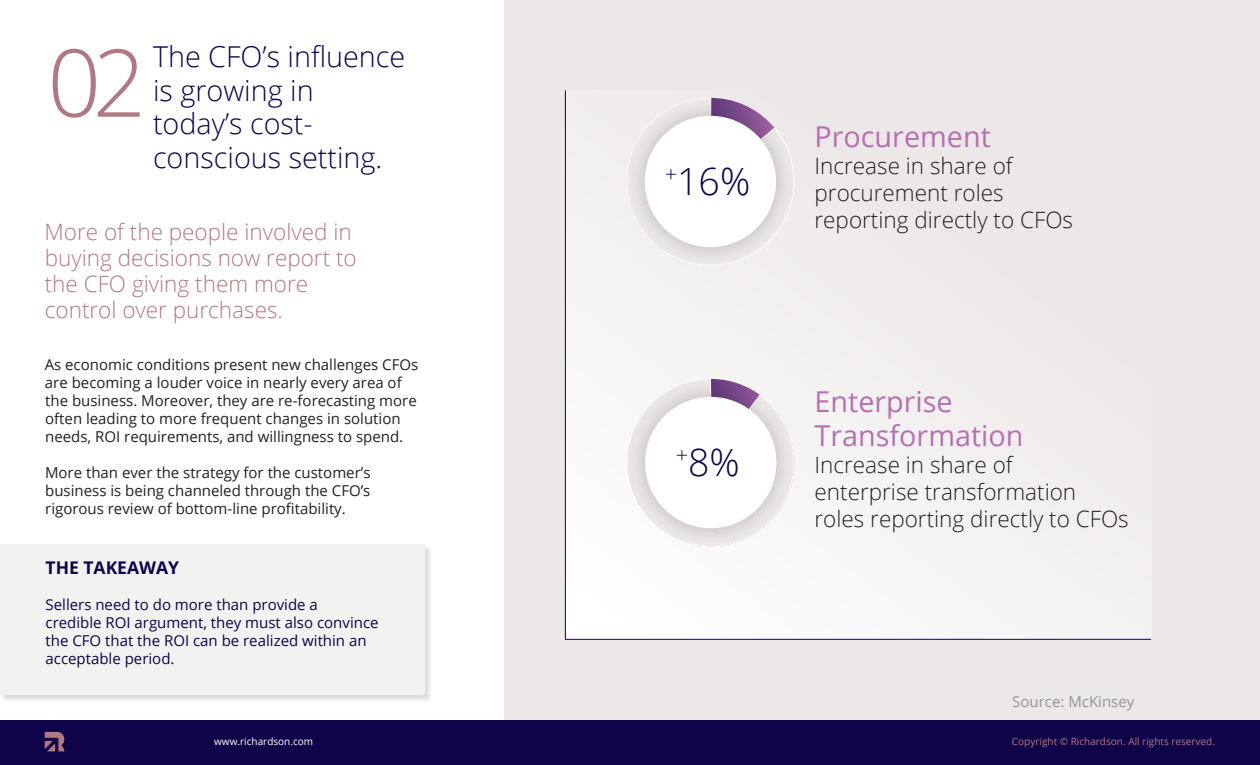
<style>
.page{position:relative;width:1260px;height:765px;background:#fff}
.page>*{position:absolute;margin:0;border:0;box-sizing:border-box;transform-origin:0 0}
.Cover_Headline{font:300 93.75px "Open Sans";color:#b07882}
.t1{font:300 37.5px "Open Sans";color:#0f034a}
.t2{font:300 28.75px/33.8px "Open Sans";color:#0f034a}
.t3{font:28.75px/33.8px "Open Sans";color:#b570b0}
.t4{font:300 22.5px/27px "Open Sans";color:#231f20}
.t5{font:300 22.5px/26.2px "Open Sans";color:#b07882}
.Footer_Legal{font:700 17.5px "Open Sans";color:#0f034a}
.Footer_Legal-2{font:15px/18px "Open Sans";color:#231f20}
.Footer_Legal-3{font:15px/18px "Open Sans";color:#0f034a}
.t6{font:15px "Open Sans";color:#939598}
.Footer_Legal-4{font:10px "Open Sans";color:#b07882}
.Footer_URL{font:10px "Open Sans";color:#fff}
</style>
<div class="page">
<div style="left:504px;top:0;width:756px;height:765px;background:#ede8e8"></div>
<div style="left:565px;top:90px;width:586px;height:550px;background:linear-gradient(to right,#f9f8f8,#eee9e9)"></div>
<div style="left:0;top:545px;width:433px;height:158px;background:#231f20;opacity:.15"></div>
<div style="left:0;top:545px;width:425px;height:150px;background:#f4f1f1"></div>
<hr style="left:565px;top:91px;width:1px;height:548px;background:#0f034a">
<hr style="left:565px;top:639px;width:586px;height:1px;background:#0f034a">
<div style="left:626px;top:97px;width:169px;height:169px;background:#231f20;opacity:.25"></div>
<div style="left:645px;top:116px;width:131px;height:131px;background:#fff;border-radius:50%"></div>
<div style="left:627px;top:378px;width:168px;height:169px;background:#231f20;opacity:.25"></div>
<div style="left:645px;top:397px;width:131px;height:131px;background:#fff;border-radius:50%"></div>
<div style="left:0;top:720px;width:1260px;height:45px;background:#0f034a"></div>
<img style="left:44px;top:731px;width:21px;height:21px">
<p class="Cover_Headline" style="left:48px;top:18px;width:100px">02</p>
<h2 class="t2" style="left:153px;top:39px;width:254px">The CFO’s influence is growing in today’s cost&shy;conscious setting.</h2>
<h2 class="t5" style="left:45px;top:218px;width:314px">More of the people involved in buying decisions now report to the CFO giving them more control over purchases.</h2>
<p class="Footer_Legal-2" style="left:45px;top:355px;width:375px">As economic conditions present new challenges CFOs are becoming a louder voice in nearly every area of the business. Moreover, they are re-forecasting more often leading to more frequent changes in solution needs, ROI requirements, and willingness to spend.</p>
<p class="Footer_Legal-2" style="left:45px;top:463px;width:327px;text-align:justify">More than ever the strategy for the customer’s business is being channeled through the CFO’s rigorous review of bottom-line profitability.</p>
<p class="Footer_Legal" style="left:46px;top:555px;width:135px">THE TAKEAWAY</p>
<p class="Footer_Legal-3" style="left:46px;top:595px;width:334px">Sellers need to do more than provide a<br>credible ROI argument, they must also convince the CFO that the ROI can be realized within an acceptable period.</p>
<p class="t1" style="left:665px;top:155px;width:87px"><sup>+</sup>16%</p>
<p class="t1" style="left:676px;top:436px;width:66px"><sup>+</sup>8%</p>
<h2 class="t3" style="left:815px;top:119px;width:178px">Procurement</h2>
<h2 class="t4" style="left:815px;top:152px;width:260px">Increase in share of procurement roles reporting directly to CFOs</h2>
<h2 class="t3" style="left:815px;top:384px;width:210px">Enterprise<br>Transformation</h2>
<h2 class="t4" style="left:815px;top:451px;width:316px">Increase in share of<br>enterprise transformation roles reporting directly to CFOs</h2>
<p class="t6" style="left:1012px;top:691px;width:124px">Source: McKinsey</p>
<p class="Footer_URL" style="left:214px;top:734px;width:100px">www.richardson.com</p>
<p class="Footer_Legal-4" style="left:1012px;top:734px;width:205px">Copyright © Richardson. All rights reserved.</p>
</div>
